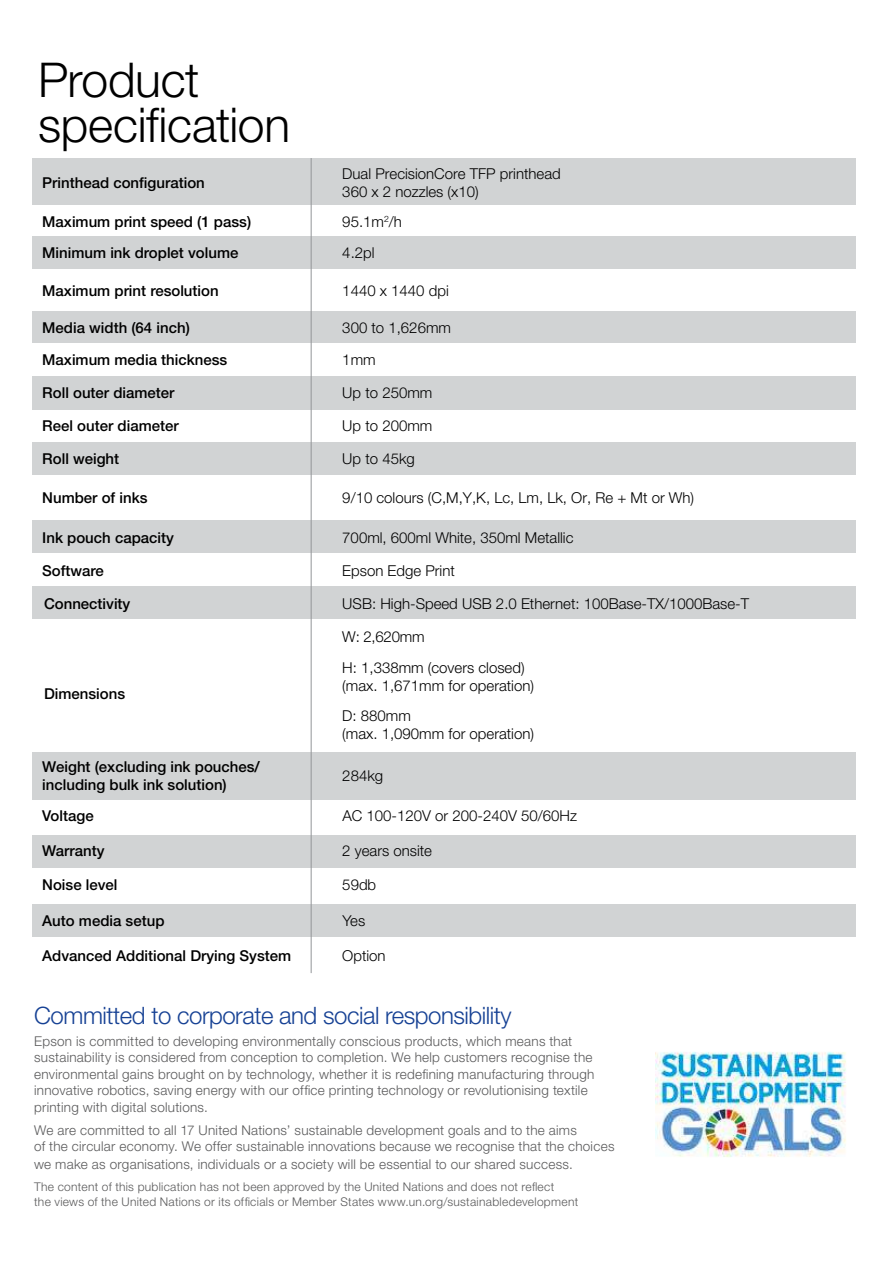
<style>
.page{position:relative;width:893px;height:1263px;background:#fff}
.page>*{position:absolute;margin:0;border:0;box-sizing:border-box;transform-origin:0 0}
.t1{font:300 48px/45px "Helvetica Neue LT Pro";letter-spacing:-.005em;color:#000}
.t2{font:300 24px "Helvetica Neue LT Pro";letter-spacing:-.02em;color:#164194}
.t3{font:300 15px/30.5px "Helvetica Neue LT Pro";color:#000}
.t4{font:500 15px "Helvetica Neue LT Pro";color:#000}
.t5{font:300 13.5px/16.5px "Helvetica Neue LT Pro";letter-spacing:.02em;color:#5a5a5b}
.t6{font:300 12px/15px "Helvetica Neue LT Pro";letter-spacing:.025em;color:#5a5a5b}
</style>
<div class="page">
<div style="left:32px;top:158px;width:823px;height:47px;background:#d1d3d4"></div>
<div style="left:32px;top:236px;width:823px;height:33px;background:#d1d3d4"></div>
<div style="left:32px;top:311px;width:823px;height:33px;background:#d1d3d4"></div>
<div style="left:32px;top:343px;width:823px;height:29px;background:#fff"></div>
<div style="left:32px;top:376px;width:823px;height:33px;background:#d1d3d4"></div>
<div style="left:32px;top:442px;width:823px;height:33px;background:#d1d3d4"></div>
<div style="left:32px;top:520px;width:823px;height:33px;background:#d1d3d4"></div>
<div style="left:32px;top:586px;width:823px;height:33px;background:#d1d3d4"></div>
<div style="left:32px;top:752px;width:823px;height:48px;background:#d1d3d4"></div>
<div style="left:32px;top:835px;width:823px;height:33px;background:#d1d3d4"></div>
<div style="left:32px;top:904px;width:823px;height:33px;background:#d1d3d4"></div>
<img style="left:656px;top:1051px;width:190px;height:106px">
<hr style="left:311px;top:158px;width:1px;height:815px;background:#939598">
<h1 class="t1" style="left:38px;top:56px;width:254px">Product specification</h1>
<p class="t4" style="left:42px;top:173px;width:164px">Printhead configuration</p>
<p class="t3" style="left:342px;top:164px;width:220px;line-height:18px">Dual PrecisionCore TFP printhead<br>360 x 2 nozzles (x10)</p>
<p class="t4" style="left:42px;top:212px;width:210px">Maximum print speed (1 pass)</p>
<p class="t3" style="left:342px;top:206px;width:61px">95.1m<sup>2</sup>/h</p>
<p class="t4" style="left:42px;top:244px;width:198px">Minimum ink droplet volume</p>
<p class="t3" style="left:342px;top:237px;width:34px">4.2pl</p>
<p class="t4" style="left:42px;top:281px;width:178px">Maximum print resolution</p>
<p class="t3" style="left:342px;top:275px;width:108px">1440 x 1440 dpi</p>
<p class="t4" style="left:42px;top:319px;width:149px">Media width (64 inch)</p>
<p class="t3" style="left:342px;top:312px;width:110px">300 to 1,626mm</p>
<p class="t4" style="left:42px;top:350px;width:187px">Maximum media thickness</p>
<p class="t3" style="left:342px;top:344px;width:35px">1mm</p>
<p class="t4" style="left:42px;top:383px;width:134px">Roll outer diameter</p>
<p class="t3" style="left:342px;top:377px;width:92px">Up to 250mm</p>
<p class="t4" style="left:42px;top:416px;width:138px">Reel outer diameter</p>
<p class="t3" style="left:342px;top:410px;width:92px">Up to 200mm</p>
<p class="t4" style="left:42px;top:449px;width:78px">Roll weight</p>
<p class="t3" style="left:342px;top:443px;width:74px">Up to 45kg</p>
<p class="t4" style="left:42px;top:489px;width:107px">Number of inks</p>
<p class="t3" style="left:342px;top:482px;width:353px">9/10 colours (C,M,Y,K, Lc, Lm, Lk, Or, Re + Mt or Wh)</p>
<p class="t4" style="left:42px;top:528px;width:133px">Ink pouch capacity</p>
<p class="t3" style="left:342px;top:522px;width:233px">700ml, 600ml White, 350ml Metallic</p>
<p class="t4" style="left:42px;top:561px;width:63px">Software</p>
<p class="t3" style="left:342px;top:555px;width:114px">Epson Edge Print</p>
<p class="t4" style="left:44px;top:594px;width:88px">Connectivity</p>
<p class="t3" style="left:342px;top:588px;width:408px">USB: High-Speed USB 2.0 Ethernet: 100Base-TX/1000Base-T</p>
<p class="t4" style="left:44px;top:684px;width:83px">Dimensions</p>
<p class="t4" style="left:42px;top:758px;width:219px">Weight (excluding ink pouches/</p>
<p class="t4" style="left:42px;top:776px;width:186px">including bulk ink solution)</p>
<p class="t3" style="left:342px;top:621px;width:184px">W: 2,620mm<br>H: 1,338mm (covers closed)</p>
<p class="t3" style="left:342px;top:670px;width:193px">(max. 1,671mm for operation)<br>D: 880mm</p>
<p class="t3" style="left:342px;top:718px;width:193px">(max. 1,090mm for operation)</p>
<p class="t3" style="left:342px;top:760px;width:42px">284kg</p>
<p class="t4" style="left:42px;top:807px;width:53px">Voltage</p>
<p class="t3" style="left:342px;top:800px;width:236px">AC 100-120V or 200-240V 50/60Hz</p>
<p class="t4" style="left:42px;top:841px;width:64px">Warranty</p>
<p class="t3" style="left:342px;top:835px;width:91px">2 years onsite</p>
<p class="t4" style="left:42px;top:876px;width:77px">Noise level</p>
<p class="t3" style="left:342px;top:869px;width:35px">59db</p>
<p class="t4" style="left:42px;top:912px;width:124px">Auto media setup</p>
<p class="t3" style="left:342px;top:905px;width:24px">Yes</p>
<p class="t4" style="left:42px;top:947px;width:250px">Advanced Additional Drying System</p>
<p class="t3" style="left:342px;top:940px;width:45px">Option</p>
<h2 class="t2" style="left:34px;top:1001px;width:479px">Committed to corporate and social responsibility</h2>
<p class="t5" style="left:34px;top:1032px;width:562px">Epson is committed to developing environmentally conscious products, which means that sustainability is considered from conception to completion. We help customers recognise the environmental gains brought on by technology, whether it is redefining manufacturing through innovative robotics, saving energy with our office printing technology or revolutionising textile printing with digital solutions.</p>
<p class="t5" style="left:34px;top:1121px;width:582px">We are committed to all 17 United Nations’ sustainable development goals and to the aims<br>of the circular economy. We offer sustainable innovations because we recognise that the choices</p>
<p class="t5" style="left:34px;top:1156px;width:540px">we make as organisations, individuals or a society will be essential to our shared success.</p>
<p class="t6" style="left:34px;top:1179px;width:546px">The content of this publication has not been approved by the United Nations and does not reflect<br>the views of the United Nations or its officials or Member States www.un.org/sustainabledevelopment</p>
</div>
